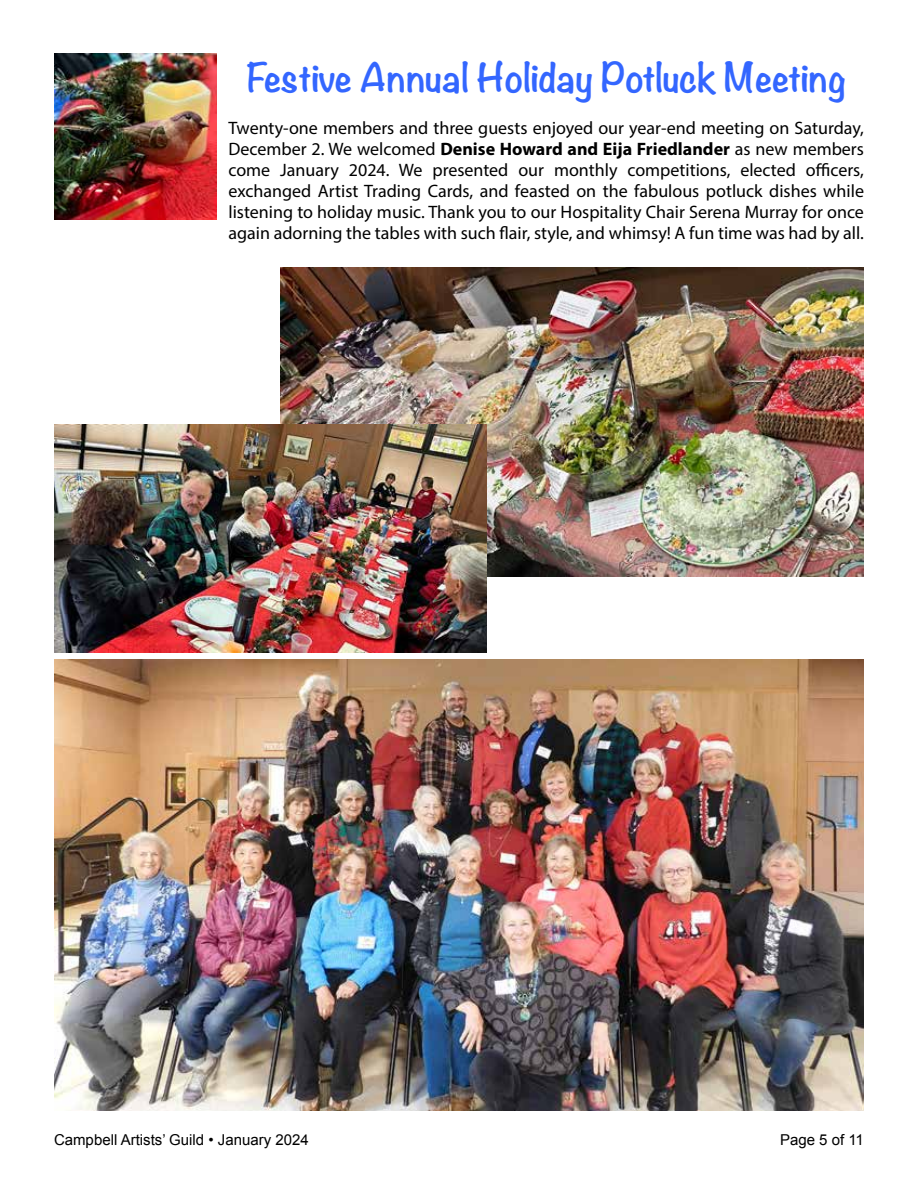
<style>
.page{position:relative;width:918px;height:1188px;background:#fff}
.page>*{position:absolute;margin:0;border:0;box-sizing:border-box;transform-origin:0 0}
.t1{font:700 36px "Noteworthy";color:#36f}
.t2{font:18px/21px "Myriad Pro";color:#000;text-align:justify}
.t3{font:15px "Arial";color:#000}
.s1{font-weight:700}
</style>
<div class="page">
<img style="left:54px;top:660px;width:810px;height:450px">
<img style="left:281px;top:268px;width:583px;height:308px">
<img style="left:54px;top:54px;width:162px;height:165px">
<img style="left:54px;top:424px;width:432px;height:229px">
<h1 class="t1" style="left:246px;top:46px;width:602px">Festive Annual Holiday Potluck Meeting</h1>
<p class="t2" style="left:228px;top:117px;width:637px">Twenty-one members and three guests enjoyed our year-end meeting on Saturday, December 2. We welcomed <span class="s1">Denise Howard and Eija Friedlander</span> as new members come January 2024. We presented our monthly competitions, elected officers, exchanged Artist Trading Cards, and feasted on the fabulous potluck dishes while listening to holiday music. Thank you to our Hospitality Chair Serena Murray for once again adorning the tables with such flair, style, and whimsy! A fun time was had by all.</p>
<p class="t3" style="left:54px;top:1130px;width:256px">Campbell Artists’ Guild • January 2024</p>
<p class="t3" style="left:780px;top:1130px;width:85px">Page 5 of 11</p>
</div>
